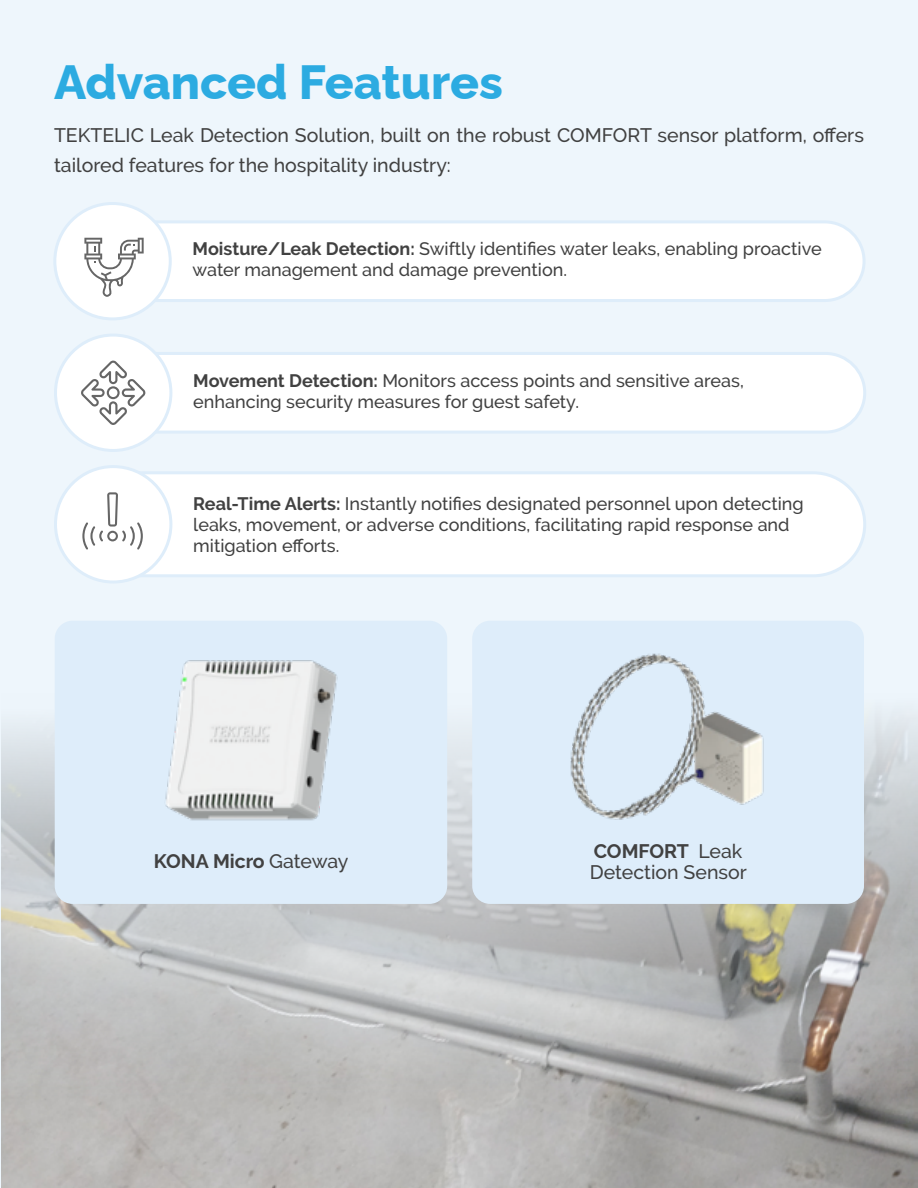
<style>
.page{position:relative;width:918px;height:1188px;background:#eef6fc}
.page>*{position:absolute;margin:0;border:0;box-sizing:border-box;transform-origin:0 0}
.t1{font:800 48px "Raleway";color:#2cabe1}
.t2{font:500 19.5px/30px "Raleway";color:#414141}
.t3{font:700 19.5px "Raleway";color:#414141}
.t4{font:500 18px/21px "Raleway";color:#414141}
.s1{font-weight:700}
.s2{font-weight:500}
</style>
<div class="page">
<img style="left:1px;top:713px;width:917px;height:475px">
<div style="left:91px;top:473px;width:774px;height:103px;background:#fff;border-radius:51px"></div>
<div style="left:90px;top:471px;width:776px;height:106px;border:3px solid #deedfa;border-radius:51px"></div>
<div style="left:56px;top:467px;width:115px;height:115px;background:#fff;border-radius:50%"></div>
<div style="left:54px;top:465px;width:118px;height:119px;border:3px solid #deedfa;border-radius:50%"></div>
<svg style="left:82px;top:492px;width:61px;height:58px"></svg>
<div style="left:107px;top:222px;width:757px;height:79px;background:#fff;border-radius:39px"></div>
<div style="left:106px;top:220px;width:760px;height:82px;border:3px solid #deedfa;border-radius:39px"></div>
<div style="left:55px;top:204px;width:115px;height:115px;background:#fff;border-radius:50%"></div>
<div style="left:53px;top:202px;width:119px;height:118px;border:3px solid #deedfa;border-radius:50%"></div>
<svg style="left:84px;top:238px;width:60px;height:59px"></svg>
<div style="left:108px;top:353px;width:757px;height:79px;background:#fff;border-radius:39px"></div>
<div style="left:106px;top:352px;width:760px;height:82px;border:3px solid #deedfa;border-radius:39px"></div>
<div style="left:56px;top:335px;width:115px;height:115px;background:#fff;border-radius:50%"></div>
<div style="left:54px;top:334px;width:118px;height:118px;border:3px solid #deedfa;border-radius:50%"></div>
<svg style="left:81px;top:360px;width:65px;height:65px"></svg>
<div style="left:55px;top:621px;width:392px;height:283px;background:#deedfa;border-radius:18px"></div>
<img style="left:165px;top:660px;width:173px;height:161px">
<div style="left:472px;top:621px;width:392px;height:283px;background:#deedfa;border-radius:18px"></div>
<img style="left:570px;top:653px;width:194px;height:167px">
<h1 class="t1" style="left:54px;top:44px;width:450px">Advanced Features</h1>
<p class="t2" style="left:54px;top:120px;width:812px">TEKTELIC Leak Detection Solution, built on the robust COMFORT sensor platform, offers tailored features for the hospitality industry:</p>
<p class="t4" style="left:193px;top:238px;width:631px"><span class="s1">Moisture/Leak Detection:</span> Swiftly identifies water leaks, enabling proactive water management and damage prevention.</p>
<p class="t4" style="left:193px;top:370px;width:552px"><span class="s1">Movement Detection:</span> Monitors access points and sensitive areas, enhancing security measures for guest safety.</p>
<p class="t4" style="left:193px;top:493px;width:612px"><span class="s1">Real-Time Alerts:</span> Instantly notifies designated personnel upon detecting leaks, movement, or adverse conditions, facilitating rapid response and mitigation efforts.</p>
<p class="t3" style="left:154px;top:850px;width:196px">KONA Micro <span class="s2">Gateway</span></p>
<p class="t2" style="left:590px;top:841px;width:159px;line-height:21px"><span class="s1">COMFORT</span> Leak<br>Detection Sensor</p>
</div>
